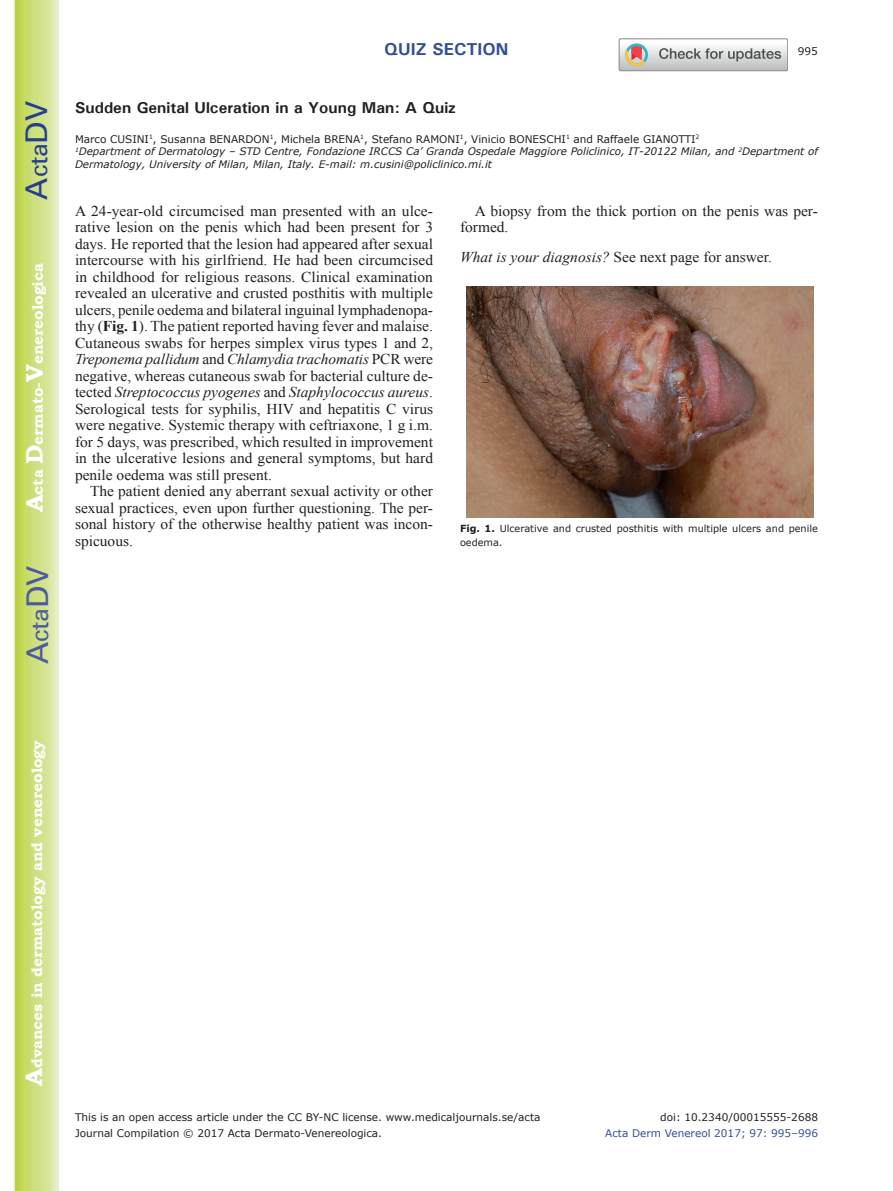
<style>
.page{position:relative;width:893px;height:1191px;background:#fff}
.page>*{position:absolute;margin:0;border:0;box-sizing:border-box;transform-origin:0 0}
.t1{font:30px "Univers";color:#4d5a9e}
.t2{font:30px "Univers";color:#253f8e}
.t3{font:700 17.25px "Univers";color:#324f95}
.t4{font:700 15.75px "Univers";color:#231f20}
.t5{font:15px/16.5px "Times New Roman";color:#231f20;text-align:justify}
.t6{font:700 15px "Bookman Old Style";color:#fff}
.t7{font:10.5px/15.8px "Verdana";color:#231f20}
.t8{font:10.5px "Verdana";color:#324f95}
.t9{font:italic 10.35px/12.8px "Verdana";color:#231f20}
.t10{font:9.75px/13.5px "Verdana";color:#231f20}
.s1{font-size:24px}
.s2{font-weight:700}
.s3{font-style:italic}
</style>
<div class="page">
<svg style="left:14px;top:0;width:45px;height:1191px;background:#cfe084"></svg>
<img style="left:466px;top:287px;width:348px;height:230px">
<svg style="left:619px;top:39px;width:169px;height:32px"></svg>
<h1 class="t2" style="left:19px;top:199px;width:100px;rotate:-90deg">A<span class="s1">cta</span>DV</h1>
<p class="t6" style="left:29px;top:512px;width:251px;rotate:-90deg"><span class="s1">A</span>cta <span class="s1">D</span>ermato-<span class="s1">V</span>enereologica</p>
<h1 class="t1" style="left:20px;top:664px;width:100px;rotate:-90deg">A<span class="s1">cta</span>DV</h1>
<p class="t3" style="left:384px;top:38px;width:126px">QUIZ SECTION</p>
<p class="t7" style="left:798px;top:43px;width:22px">995</p>
<p class="t4" style="left:75px;top:97px;width:382px">Sudden Genital Ulceration in a Young Man: A Quiz</p>
<p class="t7" style="left:75px;top:131px;width:626px">Marco CUSINI<sup>1</sup>, Susanna BENARDON<sup>1</sup>, Michela BRENA<sup>1</sup>, Stefano RAMONI<sup>1</sup>, Vinicio BONESCHI<sup>1</sup> and Raffaele GIANOTTI<sup>2</sup></p>
<p class="t9" style="left:75px;top:145px;width:744px"><sup>1</sup>Department of Dermatology – STD Centre, Fondazione IRCCS Ca’ Granda Ospedale Maggiore Policlinico, IT-20122 Milan, and <sup>2</sup>Department of<br>Dermatology, University of Milan, Milan, Italy. E-mail: m.cusini@policlinico.mi.it</p>
<p class="t5" style="left:75px;top:202px;width:360px">A 24-year-old circumcised man presented with an ulce&shy;rative lesion on the penis which had been present for 3 days. He reported that the lesion had appeared after sexual intercourse with his girlfriend. He had been circumcised in childhood for religious reasons. Clinical examination revealed an ulcerative and crusted posthitis with multiple ulcers, penile oedema and bilateral inguinal lymphadenopa&shy;thy (<span class="s2">Fig. 1</span>). The patient reported having fever and malaise.<br>Cutaneous swabs for herpes simplex virus types 1 and 2, <span class="s3">Treponema pallidum</span> and <span class="s3">Chlamydia trachomatis</span> PCR were negative, whereas cutaneous swab for bacterial culture de&shy;tected <span class="s3">Streptococcus pyogenes</span> and <span class="s3">Staphylococcus aureus</span>.<br>Serological tests for syphilis, HIV and hepatitis C virus were negative. Systemic therapy with ceftriaxone, 1 g i.m. for 5 days, was prescribed, which resulted in improvement in the ulcerative lesions and general symptoms, but hard penile oedema was still present.</p>
<p class="t5" style="left:75px;top:483px;width:360px;text-indent:15px">The patient denied any aberrant sexual activity or other sexual practices, even upon further questioning. The per&shy;sonal history of the otherwise healthy patient was incon&shy;spicuous.</p>
<p class="t5" style="left:460px;top:202px;width:359px;text-indent:15px">A biopsy from the thick portion on the penis was per&shy;formed.</p>
<p class="t5" style="left:460px;top:248px;width:313px"><span class="s3">What is your diagnosis?</span> See next page for answer.</p>
<p class="t10" style="left:460px;top:522px;width:359px"><span class="s2">Fig. 1.</span> Ulcerative and crusted posthitis with multiple ulcers and penile oedema.</p>
<p class="t6" style="left:28px;top:1086px;width:347px;rotate:-90deg"><span class="s1">A</span>dvances in dermatology and venereology</p>
<p class="t7" style="left:75px;top:1109px;width:467px">This is an open access article under the CC BY-NC license. www.medicaljournals.se/acta<br>Journal Compilation © 2017 Acta Dermato-Venereologica.</p>
<p class="t7" style="left:660px;top:1109px;width:159px">doi: 10.2340/00015555-2688</p>
<p class="t8" style="left:605px;top:1126px;width:214px">Acta Derm Venereol 2017; 97: 995–996</p>
</div>
